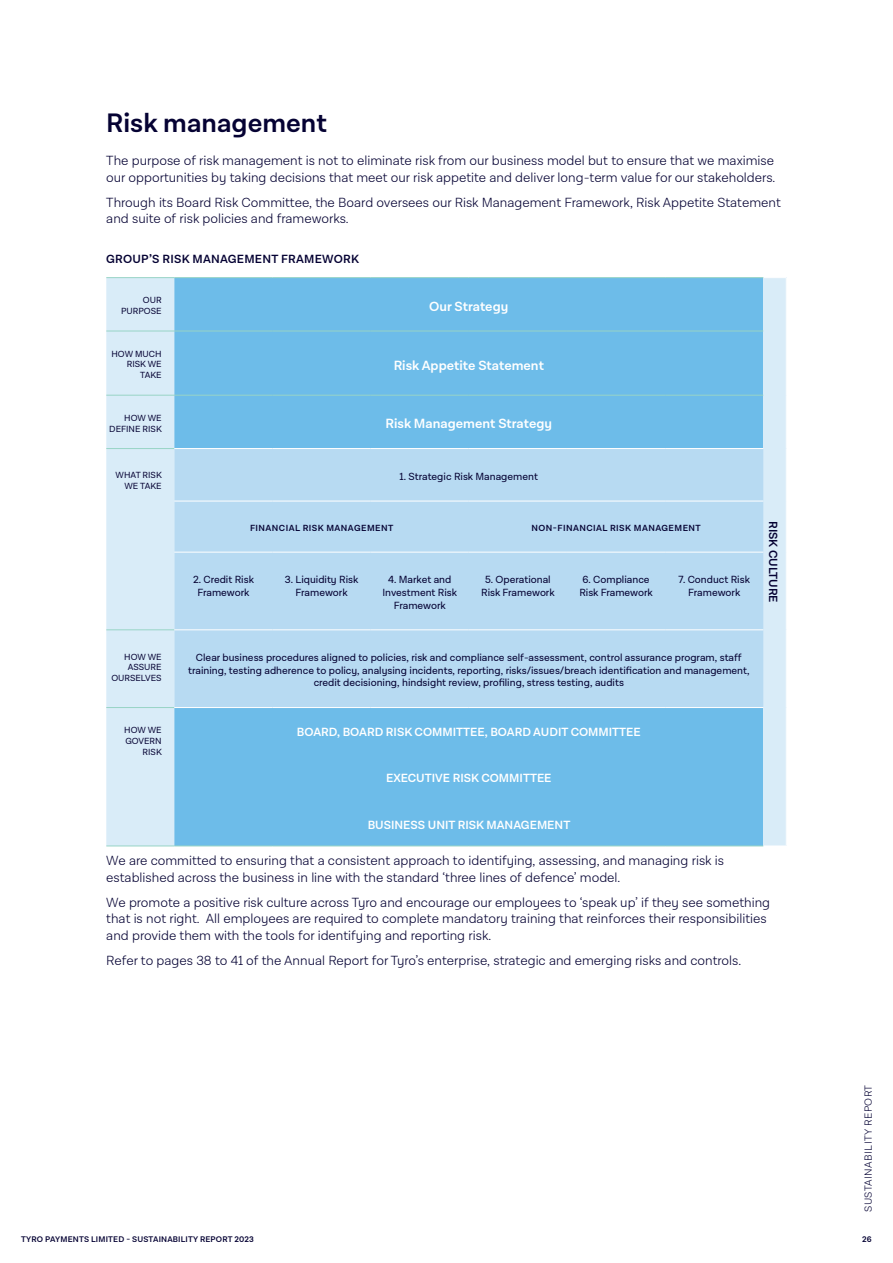
<style>
.page{position:relative;width:893px;height:1263px;background:#fff}
.page>*{position:absolute;margin:0;border:0;box-sizing:border-box;transform-origin:0 0}
._2022-H2{font:600 27px "Lota Grotesque Alt 3";color:#050233}
._2022_-_body{font:300 13.5px/16.5px "Lota Grotesque Alt 3";color:#050233}
.illustration_tables_-_1{font:600 13.5px "Lota Grotesque Alt 3";color:#fff}
.illustration_tables_-_5b{font:600 12px "Lota Grotesque Alt 3";color:#fff}
._2022-diagram_headings{font:600 12px "Lota Grotesque Alt 3";letter-spacing:.02em;color:#050233}
.illustration_tables_-_5b-2{font:600 12px "Lota Grotesque Alt 3";color:#050233}
.illustration_tables_-_2{font:10.5px/12.6px "Lota Grotesque Alt 3";color:#050233;text-align:center}
.t1{font:300 10.5px "Lota Grotesque Alt 3";letter-spacing:.04em;color:#050233}
.illustration_tables_-_4b{font:9px/10.8px "Lota Grotesque Alt 3";color:#050233;text-align:right}
.illustration_tables_-_3{font:600 9px "Lota Grotesque Alt 3";letter-spacing:.05em;color:#050233}
.t2{font:600 8.25px "Lota Grotesque Alt 3";letter-spacing:.02em;color:#050233}
</style>
<div class="page">
<div style="left:106px;top:278px;width:68px;height:568px;background:#d9ecf8"></div>
<div style="left:174px;top:278px;width:589px;height:568px;background:#6dbce9"></div>
<div style="left:763px;top:278px;width:23px;height:568px;background:#d9ecf8"></div>
<div style="left:174px;top:449px;width:589px;height:258px;background:#b7daf2"></div>
<svg style="left:764px;top:845px;width:23px;height:1px"></svg>
<hr style="left:106px;top:277px;width:68px;height:1px;background:#98d4c6">
<hr style="left:174px;top:277px;width:98px;height:1px;background:#98d4c6">
<hr style="left:272px;top:277px;width:99px;height:1px;background:#98d4c6">
<hr style="left:371px;top:277px;width:98px;height:1px;background:#98d4c6">
<hr style="left:469px;top:277px;width:98px;height:1px;background:#98d4c6">
<hr style="left:567px;top:277px;width:98px;height:1px;background:#98d4c6">
<hr style="left:665px;top:277px;width:98px;height:1px;background:#98d4c6">
<hr style="left:106px;top:331px;width:68px;height:1px;background:#98d4c6">
<hr style="left:174px;top:331px;width:98px;height:1px;background:#98d4c6">
<hr style="left:272px;top:331px;width:99px;height:1px;background:#98d4c6">
<hr style="left:371px;top:331px;width:98px;height:1px;background:#98d4c6">
<hr style="left:469px;top:331px;width:98px;height:1px;background:#98d4c6">
<hr style="left:567px;top:331px;width:98px;height:1px;background:#98d4c6">
<hr style="left:665px;top:331px;width:98px;height:1px;background:#98d4c6">
<hr style="left:106px;top:395px;width:68px;height:1px;background:#98d4c6">
<hr style="left:174px;top:395px;width:98px;height:1px;background:#98d4c6">
<hr style="left:272px;top:395px;width:99px;height:1px;background:#98d4c6">
<hr style="left:371px;top:395px;width:98px;height:1px;background:#98d4c6">
<hr style="left:469px;top:395px;width:98px;height:1px;background:#98d4c6">
<hr style="left:567px;top:395px;width:98px;height:1px;background:#98d4c6">
<hr style="left:665px;top:395px;width:98px;height:1px;background:#98d4c6">
<hr style="left:106px;top:448px;width:68px;height:1px;background:#98d4c6">
<hr style="left:106px;top:630px;width:68px;height:1px;background:#98d4c6">
<hr style="left:106px;top:707px;width:68px;height:1px;background:#98d4c6">
<hr style="left:106px;top:846px;width:68px;height:1px;background:#98d4c6">
<hr style="left:174px;top:846px;width:98px;height:1px;background:#98d4c6">
<hr style="left:272px;top:846px;width:99px;height:1px;background:#98d4c6">
<hr style="left:371px;top:846px;width:98px;height:1px;background:#98d4c6">
<hr style="left:469px;top:846px;width:98px;height:1px;background:#98d4c6">
<hr style="left:567px;top:846px;width:98px;height:1px;background:#98d4c6">
<hr style="left:665px;top:846px;width:98px;height:1px;background:#98d4c6">
<hr style="left:174px;top:448px;width:98px;height:1px;background:#fff">
<hr style="left:272px;top:448px;width:99px;height:1px;background:#fff">
<hr style="left:371px;top:448px;width:98px;height:1px;background:#fff">
<hr style="left:469px;top:448px;width:98px;height:1px;background:#fff">
<hr style="left:567px;top:448px;width:98px;height:1px;background:#fff">
<hr style="left:665px;top:448px;width:98px;height:1px;background:#fff">
<hr style="left:174px;top:501px;width:98px;height:1px;background:#fff">
<hr style="left:272px;top:501px;width:99px;height:1px;background:#fff">
<hr style="left:371px;top:501px;width:98px;height:1px;background:#fff">
<hr style="left:469px;top:501px;width:98px;height:1px;background:#fff">
<hr style="left:567px;top:501px;width:98px;height:1px;background:#fff">
<hr style="left:665px;top:501px;width:98px;height:1px;background:#fff">
<hr style="left:174px;top:707px;width:98px;height:1px;background:#fff">
<hr style="left:272px;top:707px;width:99px;height:1px;background:#fff">
<hr style="left:371px;top:707px;width:98px;height:1px;background:#fff">
<hr style="left:469px;top:707px;width:98px;height:1px;background:#fff">
<hr style="left:567px;top:707px;width:98px;height:1px;background:#fff">
<hr style="left:665px;top:707px;width:98px;height:1px;background:#fff">
<hr style="left:174px;top:552px;width:98px;height:1px;background:#fff">
<hr style="left:272px;top:552px;width:99px;height:1px;background:#fff">
<hr style="left:371px;top:552px;width:98px;height:1px;background:#fff">
<hr style="left:469px;top:552px;width:98px;height:1px;background:#fff">
<hr style="left:567px;top:552px;width:98px;height:1px;background:#fff">
<hr style="left:665px;top:552px;width:98px;height:1px;background:#fff">
<hr style="left:174px;top:630px;width:98px;height:1px;background:#fff">
<hr style="left:272px;top:630px;width:99px;height:1px;background:#fff">
<hr style="left:371px;top:630px;width:98px;height:1px;background:#fff">
<hr style="left:469px;top:630px;width:98px;height:1px;background:#fff">
<hr style="left:567px;top:630px;width:98px;height:1px;background:#fff">
<hr style="left:665px;top:630px;width:98px;height:1px;background:#fff">
<p class="_2022-H2" style="left:106px;top:107px;width:222px">Risk management</p>
<p class="_2022_-_body" style="left:106px;top:153px;width:671px">The purpose of risk management is not to eliminate risk from our business model but to ensure that we maximise our opportunities by taking decisions that meet our risk appetite and deliver long-term value for our stakeholders.</p>
<p class="_2022_-_body" style="left:106px;top:194px;width:676px">Through its Board Risk Committee, the Board oversees our Risk Management Framework, Risk Appetite Statement and suite of risk policies and frameworks.</p>
<p class="_2022-diagram_headings" style="left:106px;top:252px;width:254px">GROUP’S RISK MANAGEMENT FRAMEWORK</p>
<p class="illustration_tables_-_4b" style="left:121px;top:295px;width:42px">OUR<br>PURPOSE</p>
<p class="illustration_tables_-_1" style="left:429px;top:298px;width:81px">Our Strategy</p>
<p class="illustration_tables_-_4b" style="left:111px;top:348px;width:52px">HOW MUCH<br>RISK WE<br>TAKE</p>
<p class="illustration_tables_-_1" style="left:394px;top:357px;width:152px">Risk Appetite Statement</p>
<p class="illustration_tables_-_4b" style="left:109px;top:413px;width:54px">HOW WE<br>DEFINE RISK</p>
<p class="illustration_tables_-_1" style="left:385px;top:416px;width:168px">Risk Management Strategy</p>
<p class="illustration_tables_-_4b" style="left:116px;top:470px;width:48px">WHAT RISK<br>WE TAKE</p>
<p class="illustration_tables_-_2" style="left:400px;top:470px;width:140px">1. Strategic Risk Management</p>
<p class="illustration_tables_-_3" style="left:250px;top:523px;width:145px">FINANCIAL RISK MANAGEMENT</p>
<p class="illustration_tables_-_3" style="left:532px;top:523px;width:171px">NON-FINANCIAL RISK MANAGEMENT</p>
<p class="illustration_tables_-_2" style="left:193px;top:574px;width:62px">2. Credit Risk<br>Framework</p>
<p class="illustration_tables_-_2" style="left:285px;top:574px;width:75px">3. Liquidity Risk<br>Framework</p>
<p class="illustration_tables_-_2" style="left:382px;top:574px;width:76px">4. Market and<br>Investment Risk<br>Framework</p>
<p class="illustration_tables_-_2" style="left:481px;top:574px;width:75px">5. Operational<br>Risk Framework</p>
<p class="illustration_tables_-_2" style="left:579px;top:574px;width:75px;text-align:left">6. Compliance<br>Risk Framework</p>
<p class="illustration_tables_-_2" style="left:679px;top:574px;width:73px">7. Conduct Risk</p>
<p class="illustration_tables_-_2" style="left:688px;top:586px;width:54px">Framework</p>
<p class="illustration_tables_-_5b-2" style="left:780px;top:521px;width:83px;rotate:90deg">RISK CULTURE</p>
<p class="illustration_tables_-_4b" style="left:111px;top:651px;width:52px">HOW WE<br>ASSURE<br>OURSELVES</p>
<p class="illustration_tables_-_2" style="left:188px;top:651px;width:563px">Clear business procedures aligned to policies, risk and compliance self-assessment, control assurance program, staff training, testing adherence to policy, analysing incidents, reporting, risks/issues/breach identification and management, credit decisioning, hindsight review, profiling, stress testing, audits</p>
<p class="illustration_tables_-_4b" style="left:124px;top:725px;width:39px">HOW WE<br>GOVERN<br>RISK</p>
<p class="illustration_tables_-_5b" style="left:297px;top:725px;width:345px">BOARD, BOARD RISK COMMITTEE, BOARD AUDIT COMMITTEE</p>
<p class="illustration_tables_-_5b" style="left:386px;top:771px;width:167px">EXECUTIVE RISK COMMITTEE</p>
<p class="illustration_tables_-_5b" style="left:368px;top:818px;width:204px">BUSINESS UNIT RISK MANAGEMENT</p>
<p class="_2022_-_body" style="left:106px;top:853px;width:619px">We are committed to ensuring that a consistent approach to identifying, assessing, and managing risk is established across the business in line with the standard ‘three lines of defence’ model.</p>
<p class="_2022_-_body" style="left:106px;top:894px;width:665px">We promote a positive risk culture across Tyro and encourage our employees to ‘speak up’ if they see something that is not right. All employees are required to complete mandatory training that reinforces their responsibilities and provide them with the tools for identifying and reporting risk.</p>
<p class="_2022_-_body" style="left:106px;top:952px;width:636px">Refer to pages 38 to 41 of the Annual Report for Tyro’s enterprise, strategic and emerging risks and controls.</p>
<p class="t1" style="left:862px;top:1212px;width:129px;rotate:-90deg">SUSTAINABILITY REPORT</p>
<p class="t2" style="left:21px;top:1234px;width:234px">TYRO PAYMENTS LIMITED - SUSTAINABILITY REPORT 2023</p>
<p class="t2" style="left:862px;top:1234px;width:11px">26</p>
</div>
